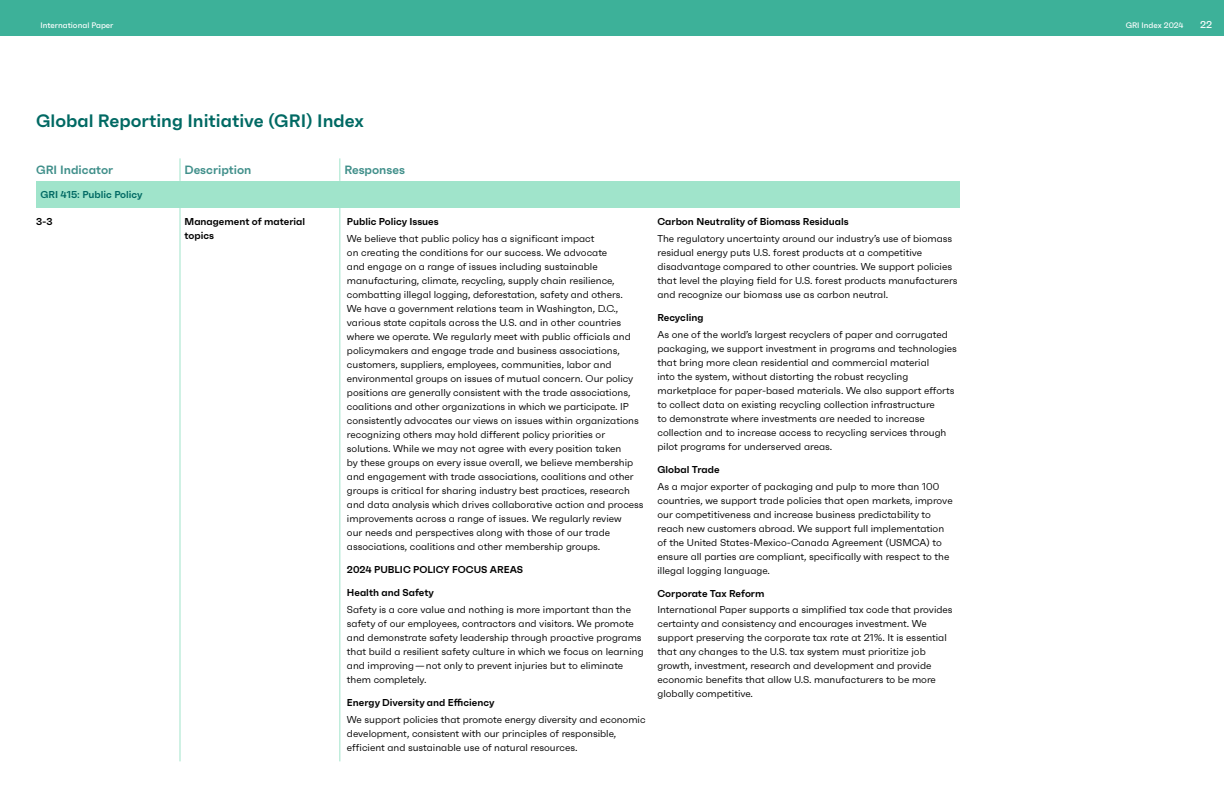
<style>
.page{position:relative;width:1224px;height:792px;background:#fff}
.page>*{position:absolute;margin:0;border:0;box-sizing:border-box;transform-origin:0 0}
.t1{font:600 18px "Faktum";color:#006963}
.GRI_Table_Heading{font:600 12px "Faktum";color:#408f8a}
.GRI_Body_less_space_above_for_GRI{font:10px/14px "Faktum";color:#000}
.Index_Body_Table_Subhead{font:600 10px "Faktum";color:#000}
.GRI_Description{font:600 10px/14px "Faktum";color:#000}
.GRI_Section{font:600 10px "Faktum";color:#006963}
.GRI_Number{font:600 10px "Faktum";color:#000}
.t2{font:500 10px "Faktum";color:#fff}
.t3{font:500 8px "Faktum";color:#fff}
</style>
<div class="page">
<div style="left:36px;top:181px;width:924px;height:27px;background:#a0e4cb"></div>
<hr style="left:180px;top:208px;width:1px;height:553px;background:#a0e4cb">
<hr style="left:340px;top:208px;width:1px;height:553px;background:#a0e4cb">
<svg style="left:180px;top:158px;width:1px;height:23px"></svg>
<svg style="left:340px;top:158px;width:1px;height:23px"></svg>
<div style="left:0;top:0;width:1224px;height:36px;background:#3db199"></div>
<p class="t3" style="left:40px;top:20px;width:75px">International Paper</p>
<p class="t3" style="left:1126px;top:20px;width:59px">GRI Index 2024</p>
<p class="t2" style="left:1200px;top:19px;width:13px">22</p>
<h1 class="t1" style="left:36px;top:109px;width:330px">Global Reporting Initiative (GRI) Index</h1>
<p class="GRI_Table_Heading" style="left:36px;top:162px;width:79px">GRI Indicator</p>
<p class="GRI_Table_Heading" style="left:184px;top:162px;width:68px">Description</p>
<p class="GRI_Table_Heading" style="left:344px;top:162px;width:62px">Responses</p>
<p class="GRI_Section" style="left:40px;top:188px;width:104px">GRI 415: Public Policy</p>
<p class="GRI_Number" style="left:36px;top:215px;width:18px">3-3</p>
<p class="GRI_Description" style="left:184px;top:214px;width:122px">Management of material topics</p>
<p class="Index_Body_Table_Subhead" style="left:347px;top:215px;width:93px">Public Policy Issues</p>
<p class="GRI_Body_less_space_above_for_GRI" style="left:347px;top:231px;width:298px">We believe that public policy has a significant impact<br>on creating the conditions for our success. We advocate<br>and engage on a range of issues including sustainable manufacturing, climate, recycling, supply chain resilience, combatting illegal logging, deforestation, safety and others.<br>We have a government relations team in Washington, D.C., various state capitals across the U.S. and in other countries where we operate. We regularly meet with public officials and policymakers and engage trade and business associations, customers, suppliers, employees, communities, labor and environmental groups on issues of mutual concern. Our policy positions are generally consistent with the trade associations, coalitions and other organizations in which we participate. IP consistently advocates our views on issues within organizations recognizing others may hold different policy priorities or solutions. While we may not agree with every position taken<br>by these groups on every issue overall, we believe membership and engagement with trade associations, coalitions and other groups is critical for sharing industry best practices, research and data analysis which drives collaborative action and process improvements across a range of issues. We regularly review<br>our needs and perspectives along with those of our trade associations, coalitions and other membership groups.</p>
<p class="Index_Body_Table_Subhead" style="left:347px;top:563px;width:178px">2024 PUBLIC POLICY FOCUS AREAS</p>
<p class="Index_Body_Table_Subhead" style="left:347px;top:586px;width:89px">Health and Safety</p>
<p class="GRI_Body_less_space_above_for_GRI" style="left:347px;top:602px;width:298px">Safety is a core value and nothing is more important than the safety of our employees, contractors and visitors. We promote and demonstrate safety leadership through proactive programs that build a resilient safety culture in which we focus on learning and improving — not only to prevent injuries but to eliminate them completely.</p>
<p class="Index_Body_Table_Subhead" style="left:347px;top:696px;width:149px">Energy Diversity and Efficiency</p>
<p class="GRI_Body_less_space_above_for_GRI" style="left:347px;top:712px;width:300px">We support policies that promote energy diversity and economic development, consistent with our principles of responsible, efficient and sustainable use of natural resources.</p>
<p class="Index_Body_Table_Subhead" style="left:657px;top:215px;width:193px">Carbon Neutrality of Biomass Residuals</p>
<p class="GRI_Body_less_space_above_for_GRI" style="left:657px;top:231px;width:302px">The regulatory uncertainty around our industry’s use of biomass residual energy puts U.S. forest products at a competitive disadvantage compared to other countries. We support policies that level the playing field for U.S. forest products manufacturers and recognize our biomass use as carbon neutral.</p>
<p class="Index_Body_Table_Subhead" style="left:657px;top:311px;width:48px">Recycling</p>
<p class="GRI_Body_less_space_above_for_GRI" style="left:657px;top:327px;width:301px">As one of the world’s largest recyclers of paper and corrugated packaging, we support investment in programs and technologies that bring more clean residential and commercial material<br>into the system, without distorting the robust recycling marketplace for paper-based materials. We also support efforts to collect data on existing recycling collection infrastructure<br>to demonstrate where investments are needed to increase collection and to increase access to recycling services through pilot programs for underserved areas.</p>
<p class="Index_Body_Table_Subhead" style="left:657px;top:463px;width:64px">Global Trade</p>
<p class="GRI_Body_less_space_above_for_GRI" style="left:657px;top:479px;width:297px">As a major exporter of packaging and pulp to more than 100 countries, we support trade policies that open markets, improve our competitiveness and increase business predictability to reach new customers abroad. We support full implementation of the United States-Mexico-Canada Agreement (USMCA) to ensure all parties are compliant, specifically with respect to the illegal logging language.</p>
<p class="Index_Body_Table_Subhead" style="left:657px;top:587px;width:109px">Corporate Tax Reform</p>
<p class="GRI_Body_less_space_above_for_GRI" style="left:657px;top:603px;width:297px">International Paper supports a simplified tax code that provides certainty and consistency and encourages investment. We support preserving the corporate tax rate at 21%. It is essential that any changes to the U.S. tax system must prioritize job growth, investment, research and development and provide economic benefits that allow U.S. manufacturers to be more globally competitive.</p>
</div>
